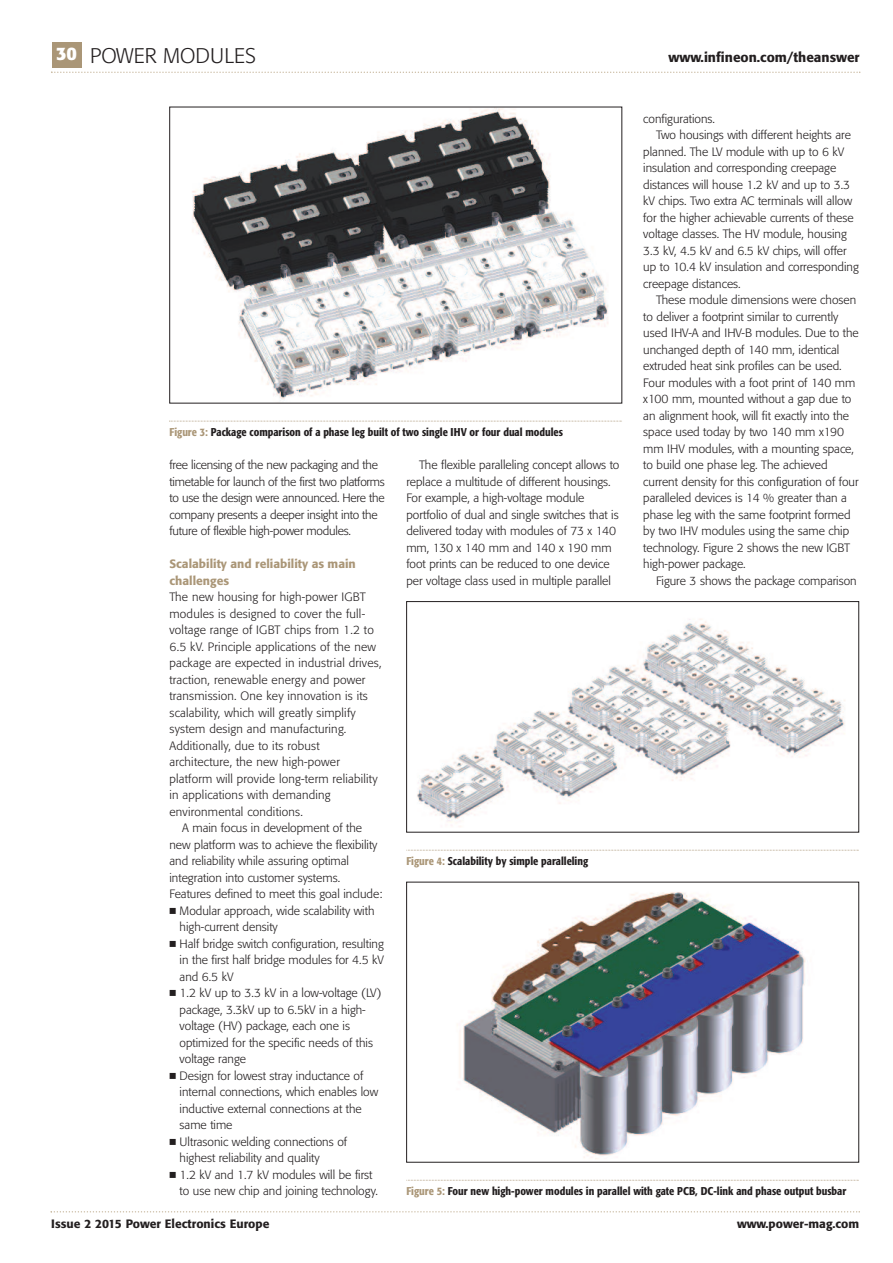
<style>
.page{position:relative;width:893px;height:1263px;background:#fff}
.page>*{position:absolute;margin:0;border:0;box-sizing:border-box;transform-origin:0 0}
.t1{font:300 21px "Formata";color:#231f20}
.t2{font:500 13.5px "Formata";color:#231f20}
.t3{font:300 12px/16.5px "Formata";color:#231f20}
.t4{font:500 12px "Formata";color:#231f20}
.t5{font:500 12px/16.5px "Formata";color:#aa9677}
.t6{font:500 condensed 11.25px "Formata";color:#231f20}
.s1{font-weight:700;font-size:18px;color:#fff}
.s2{color:#aa9677}
</style>
<div class="page">
<div style="left:52px;top:43px;width:30px;height:25px;background:#aa9677"></div>
<svg style="left:51px;top:72px;width:809px;height:1px"></svg>
<svg style="left:51px;top:1211px;width:809px;height:1px"></svg>
<img style="left:192px;top:109px;width:417px;height:291px">
<img style="left:457px;top:892px;width:349px;height:267px">
<div style="left:406px;top:882px;width:453px;height:280px;border:1px solid #231f20"></div>
<img style="left:417px;top:619px;width:428px;height:208px">
<div style="left:406px;top:601px;width:453px;height:231px;border:1px solid #231f20"></div>
<svg style="left:169px;top:421px;width:453px;height:1px"></svg>
<svg style="left:406px;top:850px;width:453px;height:1px"></svg>
<svg style="left:406px;top:1180px;width:453px;height:1px"></svg>
<h1 class="t1" style="left:56px;top:46px;width:201px"><span class="s1">30</span> POWER MODULES</h1>
<p class="t2" style="left:669px;top:52px;width:193px">www.infineon.com/theanswer</p>
<p class="t3" style="left:643px;top:111px;width:73px">configurations.</p>
<p class="t3" style="left:656px;top:128px;width:196px">Two housings with different heights are</p>
<p class="t3" style="left:643px;top:144px;width:202px">planned. The LV module with up to 6 kV</p>
<p class="t3" style="left:643px;top:161px;width:194px">insulation and corresponding creepage</p>
<p class="t3" style="left:643px;top:177px;width:208px">distances will house 1.2 kV and up to 3.3</p>
<p class="t3" style="left:643px;top:194px;width:210px">kV chips. Two extra AC terminals will allow</p>
<p class="t3" style="left:643px;top:210px;width:212px">for the higher achievable currents of these</p>
<p class="t3" style="left:643px;top:227px;width:205px">voltage classes. The HV module, housing</p>
<p class="t3" style="left:643px;top:243px;width:205px">3.3 kV, 4.5 kV and 6.5 kV chips, will offer</p>
<p class="t3" style="left:643px;top:260px;width:217px">up to 10.4 kV insulation and corresponding</p>
<p class="t3" style="left:643px;top:276px;width:99px">creepage distances.</p>
<p class="t3" style="left:656px;top:293px;width:202px">These module dimensions were chosen</p>
<p class="t3" style="left:643px;top:309px;width:197px">to deliver a footprint similar to currently</p>
<p class="t3" style="left:643px;top:326px;width:217px">used IHV-A and IHV-B modules. Due to the</p>
<p class="t3" style="left:643px;top:342px;width:198px">unchanged depth of 140 mm, identical</p>
<p class="t3" style="left:643px;top:359px;width:200px">extruded heat sink profiles can be used.</p>
<p class="t3" style="left:643px;top:375px;width:214px">Four modules with a foot print of 140 mm</p>
<p class="t3" style="left:643px;top:392px;width:210px">x100 mm, mounted without a gap due to</p>
<p class="t3" style="left:643px;top:408px;width:207px">an alignment hook, will fit exactly into the</p>
<p class="t3" style="left:643px;top:425px;width:202px">space used today by two 140 mm x190</p>
<p class="t3" style="left:643px;top:441px;width:212px">mm IHV modules, with a mounting space,</p>
<p class="t3" style="left:643px;top:458px;width:186px">to build one phase leg. The achieved</p>
<p class="t3" style="left:643px;top:474px;width:217px">current density for this configuration of four</p>
<p class="t3" style="left:643px;top:491px;width:205px">paralleled devices is 14 % greater than a</p>
<p class="t3" style="left:643px;top:507px;width:209px">phase leg with the same footprint formed</p>
<p class="t3" style="left:643px;top:524px;width:207px">by two IHV modules using the same chip</p>
<p class="t3" style="left:643px;top:540px;width:208px">technology. Figure 2 shows the new IGBT</p>
<p class="t3" style="left:643px;top:557px;width:104px">high-power package.</p>
<p class="t3" style="left:656px;top:573px;width:202px">Figure 3 shows the package comparison</p>
<p class="t6" style="left:169px;top:428px;width:395px"><span class="s2">Figure 3:</span> Package comparison of a phase leg built of two single IHV or four dual modules</p>
<p class="t3" style="left:169px;top:458px;width:217px">free licensing of the new packaging and the timetable for launch of the first two platforms to use the design were announced. Here the company presents a deeper insight into the future of flexible high-power modules.</p>
<p class="t5" style="left:169px;top:557px;width:188px">Scalability and reliability as main challenges</p>
<p class="t3" style="left:169px;top:590px;width:198px">The new housing for high-power IGBT</p>
<p class="t3" style="left:169px;top:606px;width:197px">modules is designed to cover the full-</p>
<p class="t3" style="left:169px;top:623px;width:206px">voltage range of IGBT chips from 1.2 to</p>
<p class="t3" style="left:169px;top:639px;width:208px">6.5 kV. Principle applications of the new</p>
<p class="t3" style="left:169px;top:656px;width:214px">package are expected in industrial drives,</p>
<p class="t3" style="left:169px;top:672px;width:197px">traction, renewable energy and power</p>
<p class="t3" style="left:169px;top:689px;width:200px">transmission. One key innovation is its</p>
<p class="t3" style="left:169px;top:705px;width:188px">scalability, which will greatly simplify</p>
<p class="t3" style="left:169px;top:722px;width:178px">system design and manufacturing.</p>
<p class="t3" style="left:169px;top:738px;width:152px">Additionally, due to its robust</p>
<p class="t3" style="left:169px;top:755px;width:172px">architecture, the new high-power</p>
<p class="t3" style="left:169px;top:771px;width:210px">platform will provide long-term reliability</p>
<p class="t3" style="left:169px;top:788px;width:163px">in applications with demanding</p>
<p class="t3" style="left:169px;top:804px;width:135px">environmental conditions.</p>
<p class="t3" style="left:182px;top:821px;width:181px">A main focus in development of the</p>
<p class="t3" style="left:169px;top:837px;width:210px">new platform was to achieve the flexibility</p>
<p class="t3" style="left:169px;top:854px;width:181px">and reliability while assuring optimal</p>
<p class="t3" style="left:169px;top:870px;width:172px">integration into customer systems.</p>
<p class="t3" style="left:169px;top:887px;width:214px">Features defined to meet this goal include:</p>
<p class="t3" style="left:180px;top:903px;width:196px">Modular approach, wide scalability with</p>
<p class="t3" style="left:180px;top:920px;width:100px">high-current density</p>
<p class="t3" style="left:180px;top:936px;width:206px">Half bridge switch configuration, resulting</p>
<p class="t3" style="left:180px;top:953px;width:206px">in the first half bridge modules for 4.5 kV</p>
<p class="t3" style="left:180px;top:969px;width:55px">and 6.5 kV</p>
<p class="t3" style="left:180px;top:986px;width:203px">1.2 kV up to 3.3 kV in a low-voltage (LV)</p>
<p class="t3" style="left:180px;top:1002px;width:188px">package, 3.3kV up to 6.5kV in a high-</p>
<p class="t3" style="left:180px;top:1019px;width:172px">voltage (HV) package, each one is</p>
<p class="t3" style="left:180px;top:1035px;width:195px">optimized for the specific needs of this</p>
<p class="t3" style="left:180px;top:1052px;width:68px">voltage range</p>
<p class="t3" style="left:180px;top:1068px;width:185px">Design for lowest stray inductance of</p>
<p class="t3" style="left:180px;top:1085px;width:200px">internal connections, which enables low</p>
<p class="t3" style="left:180px;top:1101px;width:184px">inductive external connections at the</p>
<p class="t3" style="left:180px;top:1118px;width:54px">same time</p>
<p class="t3" style="left:180px;top:1134px;width:169px">Ultrasonic welding connections of</p>
<p class="t3" style="left:180px;top:1151px;width:142px">highest reliability and quality</p>
<p class="t3" style="left:180px;top:1167px;width:194px">1.2 kV and 1.7 kV modules will be first</p>
<p class="t3" style="left:180px;top:1184px;width:200px">to use new chip and joining technology.</p>
<p class="t3" style="left:406px;top:458px;width:215px;text-indent:13px">The flexible paralleling concept allows to replace a multitude of different housings.<br>For example, a high-voltage module portfolio of dual and single switches that is delivered today with modules of 73 x 140 mm, 130 x 140 mm and 140 x 190 mm foot prints can be reduced to one device per voltage class used in multiple parallel</p>
<p class="t6" style="left:406px;top:857px;width:183px"><span class="s2">Figure 4:</span> Scalability by simple paralleling</p>
<p class="t6" style="left:406px;top:1187px;width:441px"><span class="s2">Figure 5:</span> Four new high-power modules in parallel with gate PCB, DC-link and phase output busbar</p>
<p class="t4" style="left:51px;top:1219px;width:220px">Issue 2 2015 Power Electronics Europe</p>
<p class="t4" style="left:737px;top:1219px;width:124px">www.power-mag.com</p>
</div>
